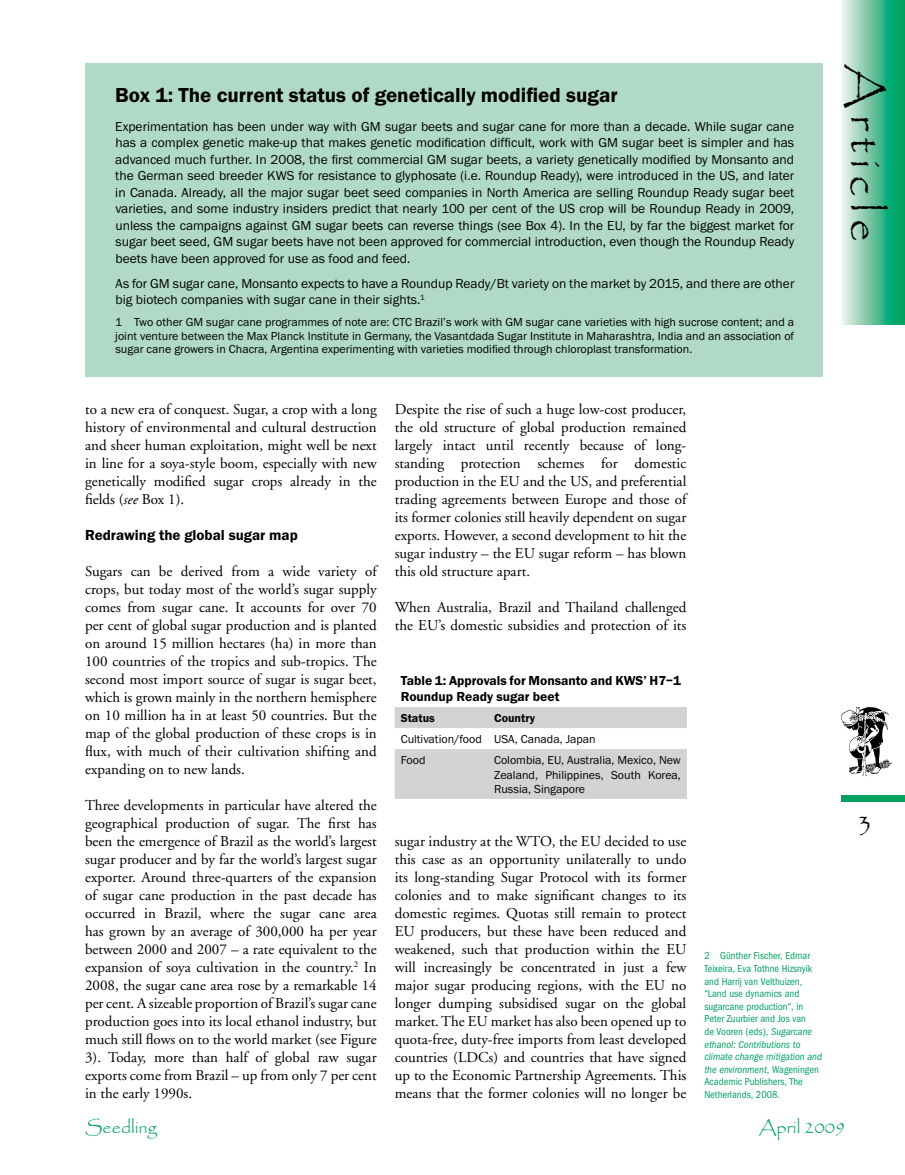
<style>
.page{position:relative;width:905px;height:1175px;background:#fff}
.page>*{position:absolute;margin:0;border:0;box-sizing:border-box;transform-origin:0 0}
.t1{font:45px "Papyrus";letter-spacing:.15em;color:#000}
.t2{font:600 21px "Franklin Got ITC";color:#000}
.t3{font:18px "Papyrus";color:#00a160}
.t4{font:15px/18px "Adobe Garamond";color:#000;text-align:justify}
.t5{font:600 15px "Franklin Got ITC";color:#000}
.t6{font:13.5px/16.5px "Franklin Got ITC";color:#000;text-align:justify}
.t7{font:600 13.5px/16.2px "Franklin Got ITC";color:#000}
.t8{font:12px/13.5px "Franklin Got ITC";color:#000;text-align:justify}
.t9{font:600 12px "Franklin Got ITC";color:#000}
.t10{font:10.5px/12.6px "Franklin Got Cd ITC";color:#00a160}
.s1{font-style:italic}
</style>
<div class="page">
<div style="left:841px;top:795px;width:63px;height:6px;background:#00a160"></div>
<svg style="left:841px;top:707px;width:51px;height:69px"></svg>
<svg style="left:841px;top:0;width:63px;height:324px;background:#66c4a0"></svg>
<div style="left:85px;top:64px;width:737px;height:313px;background:#b0dac6"></div>
<svg style="left:395px;top:707px;width:292px;height:92px"></svg>
<h2 class="t2" style="left:115px;top:83px;width:504px">Box 1: The current status of genetically modified sugar</h2>
<p class="t6" style="left:115px;top:118px;width:680px">Experimentation has been under way with GM sugar beets and sugar cane for more than a decade. While sugar cane has a complex genetic make-up that makes genetic modification difficult, work with GM sugar beet is simpler and has advanced much further. In 2008, the first commercial GM sugar beets, a variety genetically modified by Monsanto and the German seed breeder KWS for resistance to glyphosate (i.e. Roundup Ready), were introduced in the US, and later in Canada. Already, all the major sugar beet seed companies in North America are selling Roundup Ready sugar beet varieties, and some industry insiders predict that nearly 100 per cent of the US crop will be Roundup Ready in 2009, unless the campaigns against GM sugar beets can reverse things (see Box 4). In the EU, by far the biggest market for sugar beet seed, GM sugar beets have not been approved for commercial introduction, even though the Roundup Ready beets have been approved for use as food and feed.</p>
<p class="t6" style="left:116px;top:275px;width:680px">As for GM sugar cane, Monsanto expects to have a Roundup Ready/Bt variety on the market by 2015, and there are other big biotech companies with sugar cane in their sights.<sup>1</sup></p>
<p class="t8" style="left:115px;top:316px;width:680px">1 Two other GM sugar cane programmes of note are: CTC Brazil’s work with GM sugar cane varieties with high sucrose content; and a joint venture between the Max Planck Institute in Germany, the Vasantdada Sugar Institute in Maharashtra, India and an association of sugar cane growers in Chacra, Argentina experimenting with varieties modified through chloroplast transformation.</p>
<p class="t4" style="left:85px;top:401px;width:293px">to a new era of conquest. Sugar, a crop with a long history of environmental and cultural destruction and sheer human exploitation, might well be next in line for a soya-style boom, especially with new genetically modified sugar crops already in the fields (<span class="s1">see</span> Box 1).</p>
<p class="t5" style="left:85px;top:526px;width:214px">Redrawing the global sugar map</p>
<p class="t4" style="left:85px;top:563px;width:293px">Sugars can be derived from a wide variety of crops, but today most of the world’s sugar supply comes from sugar cane. It accounts for over 70 per cent of global sugar production and is planted on around 15 million hectares (ha) in more than 100 countries of the tropics and sub-tropics. The second most import source of sugar is sugar beet, which is grown mainly in the northern hemisphere on 10 million ha in at least 50 countries. But the map of the global production of these crops is in flux, with much of their cultivation shifting and expanding on to new lands.</p>
<p class="t4" style="left:85px;top:797px;width:293px">Three developments in particular have altered the geographical production of sugar. The first has been the emergence of Brazil as the world’s largest sugar producer and by far the world’s largest sugar exporter. Around three-quarters of the expansion of sugar cane production in the past decade has occurred in Brazil, where the sugar cane area has grown by an average of 300,000 ha per year between 2000 and 2007 – a rate equivalent to the expansion of soya cultivation in the country.<sup>2</sup> In 2008, the sugar cane area rose by a remarkable 14 per cent. A sizeable proportion of Brazil’s sugar cane production goes into its local ethanol industry, but much still flows on to the world market (see Figure 3). Today, more than half of global raw sugar exports come from Brazil – up from only 7 per cent in the early 1990s.</p>
<p class="t4" style="left:395px;top:401px;width:293px">Despite the rise of such a huge low-cost producer, the old structure of global production remained largely intact until recently because of long&shy;standing protection schemes for domestic production in the EU and the US, and preferential trading agreements between Europe and those of its former colonies still heavily dependent on sugar exports. However, a second development to hit the sugar industry – the EU sugar reform – has blown this old structure apart.</p>
<p class="t4" style="left:395px;top:599px;width:293px">When Australia, Brazil and Thailand challenged the EU’s domestic subsidies and protection of its</p>
<p class="t7" style="left:401px;top:672px;width:282px">Table 1: Approvals for Monsanto and KWS’ H7–1<br>Roundup Ready sugar beet</p>
<p class="t9" style="left:401px;top:711px;width:36px">Status</p>
<p class="t9" style="left:494px;top:711px;width:42px">Country</p>
<p class="t8" style="left:401px;top:729px;width:196px;line-height:21px">Cultivation/food USA, Canada, Japan<br>Food</p>
<p class="t8" style="left:494px;top:753px;width:188px;line-height:14.4px">Colombia, EU, Australia, Mexico, New Zealand, Philippines, South Korea, Russia, Singapore</p>
<p class="t4" style="left:395px;top:833px;width:293px">sugar industry at the WTO, the EU decided to use this case as an opportunity unilaterally to undo its long-standing Sugar Protocol with its former colonies and to make significant changes to its domestic regimes. Quotas still remain to protect EU producers, but these have been reduced and weakened, such that production within the EU will increasingly be concentrated in just a few major sugar producing regions, with the EU no longer dumping subsidised sugar on the global market. The EU market has also been opened up to quota-free, duty-free imports from least developed countries (LDCs) and countries that have signed up to the Economic Partnership Agreements. This means that the former colonies will no longer be</p>
<p class="t10" style="left:704px;top:949px;width:119px">2 Günther Fischer, Edmar<br>Teixeira, Eva Tothne Hizsnyik and Harrij van Velthuizen, “Land use dynamics and sugarcane production“, in<br>Peter Zuurbier and Jos van<br>de Vooren (eds), <span class="s1">Sugarcane ethanol: Contributions to climate change mitigation and the environment</span>, Wageningen<br>Academic Publishers, The<br>Netherlands, 2008.</p>
<h1 class="t1" style="left:893px;top:64px;width:179px;rotate:90deg">Article</h1>
<p class="t3" style="left:85px;top:1116px;width:73px">Seedling</p>
<p class="t3" style="left:759px;top:1115px;width:88px">April 2009</p>
</div>
